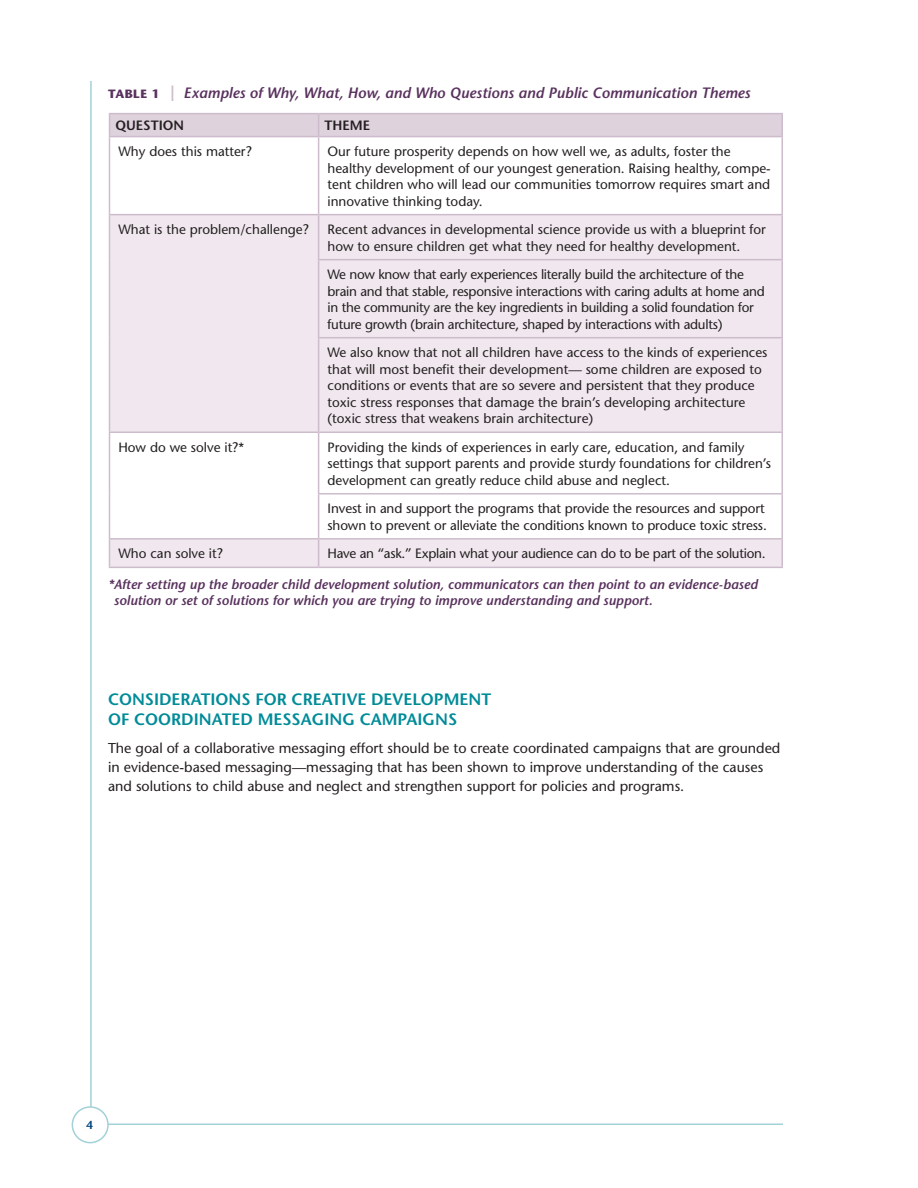
<style>
.page{position:relative;width:918px;height:1188px;background:#fff}
.page>*{position:absolute;margin:0;border:0;box-sizing:border-box;transform-origin:0 0}
.Subhed{font:600 16.5px/19.8px "Stone Sans";color:#008b98}
.Figure___Table_headl{font:italic 600 15px "Stone Sans";color:#59325e}
.Body_copy{font:14.25px/18.9px "Stone Sans";color:#231f20}
.t1{font:13.5px/16.5px "Stone Sans";color:#231f20}
.t2{font:13.5px/16.5px "Stone Sans";letter-spacing:-.02em;color:#231f20}
.Figure___Table_headl-2{font:italic 600 13.5px/16.2px "Stone Sans";color:#59325e}
.t3{font:600 13.5px "Stone Sans";color:#231f20}
.t4{font:600 11.7px "Stone Sans";color:#00467f}
.s1{font-weight:700;font-style:normal;font-size:12px}
.s2{font-size:21px;color:#cdbdcc}
</style>
<div class="page">
<hr style="left:90px;top:81px;width:2px;height:1043px;background:#a3d1d8">
<hr style="left:90px;top:1124px;width:693px;height:1px;background:#a3d1d8">
<div style="left:72px;top:1107px;width:36px;height:36px;background:#fff;border-radius:50%"></div>
<div style="left:72px;top:1106px;width:37px;height:37px;border:2px solid #a3d1d8;border-radius:50%"></div>
<svg style="left:110px;top:215px;width:672px;height:352px;fill:#f0e8ee"></svg>
<hr style="left:318px;top:137px;width:1px;height:77px;background:#cdbdcc">
<hr style="left:318px;top:433px;width:1px;height:60px;background:#cdbdcc">
<hr style="left:109px;top:538px;width:210px;height:2px;background:#cdbdcc">
<svg style="left:318px;top:540px;width:1px;height:27px"></svg>
<hr style="left:109px;top:113px;width:210px;height:1px;background:#cdbdcc">
<hr style="left:109px;top:433px;width:1px;height:61px;background:#cdbdcc">
<hr style="left:109px;top:494px;width:1px;height:44px;background:#cdbdcc">
<hr style="left:319px;top:113px;width:464px;height:1px;background:#cdbdcc">
<div style="left:109px;top:114px;width:674px;height:23px;background:#ded2dd"></div>
<hr style="left:109px;top:137px;width:1px;height:77px;background:#cdbdcc">
<hr style="left:782px;top:137px;width:1px;height:77px;background:#cdbdcc">
<hr style="left:782px;top:260px;width:1px;height:77px;background:#cdbdcc">
<hr style="left:782px;top:433px;width:1px;height:60px;background:#cdbdcc">
<svg style="left:109px;top:540px;width:1px;height:27px"></svg>
<hr style="left:109px;top:567px;width:210px;height:1px;background:#cdbdcc">
<svg style="left:782px;top:540px;width:1px;height:27px"></svg>
<hr style="left:319px;top:567px;width:464px;height:1px;background:#cdbdcc">
<hr style="left:318px;top:493px;width:465px;height:2px;background:#cdbdcc">
<hr style="left:318px;top:495px;width:1px;height:43px;background:#cdbdcc">
<hr style="left:782px;top:495px;width:1px;height:43px;background:#cdbdcc">
<hr style="left:319px;top:538px;width:464px;height:2px;background:#cdbdcc">
<hr style="left:318px;top:337px;width:465px;height:1px;background:#cdbdcc">
<hr style="left:782px;top:338px;width:1px;height:94px;background:#cdbdcc">
<hr style="left:319px;top:432px;width:464px;height:1px;background:#cdbdcc">
<hr style="left:319px;top:214px;width:464px;height:1px;background:#cdbdcc">
<hr style="left:782px;top:215px;width:1px;height:44px;background:#cdbdcc">
<hr style="left:318px;top:259px;width:465px;height:1px;background:#cdbdcc">
<hr style="left:109px;top:214px;width:210px;height:1px;background:#cdbdcc">
<hr style="left:109px;top:215px;width:1px;height:45px;background:#cdbdcc">
<hr style="left:318px;top:215px;width:1px;height:44px;background:#cdbdcc">
<hr style="left:109px;top:260px;width:1px;height:78px;background:#cdbdcc">
<hr style="left:318px;top:260px;width:1px;height:77px;background:#cdbdcc">
<hr style="left:109px;top:338px;width:1px;height:94px;background:#cdbdcc">
<hr style="left:318px;top:338px;width:1px;height:94px;background:#cdbdcc">
<hr style="left:109px;top:432px;width:210px;height:1px;background:#cdbdcc">
<p class="Figure___Table_headl" style="left:108px;top:83px;width:644px"><span class="s1">TABLE 1</span> <span class="s2">|</span> Examples of Why, What, How, and Who Questions and Public Communication Themes</p>
<p class="t3" style="left:116px;top:117px;width:70px">QUESTION</p>
<p class="t3" style="left:325px;top:117px;width:47px">THEME</p>
<p class="t1" style="left:118px;top:143px;width:135px">Why does this matter?</p>
<p class="t1" style="left:328px;top:143px;width:445px">Our future prosperity depends on how well we, as adults, foster the healthy development of our youngest generation. Raising healthy, compe&shy;tent children who will lead our communities tomorrow requires smart and innovative thinking today.</p>
<p class="t1" style="left:118px;top:221px;width:192px">What is the problem/challenge?</p>
<p class="t1" style="left:328px;top:221px;width:440px">Recent advances in developmental science provide us with a blueprint for how to ensure children get what they need for healthy development.</p>
<p class="t2" style="left:328px;top:266px;width:439px">We now know that early experiences literally build the architecture of the brain and that stable, responsive interactions with caring adults at home and in the community are the key ingredients in building a solid foundation for future growth (brain architecture, shaped by interactions with adults)</p>
<p class="t1" style="left:328px;top:344px;width:441px">We also know that not all children have access to the kinds of experiences that will most benefit their development— some children are exposed to conditions or events that are so severe and persistent that they produce toxic stress responses that damage the brain’s developing architecture (toxic stress that weakens brain architecture)</p>
<p class="t1" style="left:118px;top:439px;width:127px">How do we solve it?*</p>
<p class="t1" style="left:328px;top:439px;width:445px">Providing the kinds of experiences in early care, education, and family settings that support parents and provide sturdy foundations for children’s development can greatly reduce child abuse and neglect.</p>
<p class="t1" style="left:328px;top:500px;width:441px">Invest in and support the programs that provide the resources and support shown to prevent or alleviate the conditions known to produce toxic stress.</p>
<p class="t1" style="left:118px;top:545px;width:106px">Who can solve it?</p>
<p class="t2" style="left:328px;top:545px;width:440px">Have an “ask.” Explain what your audience can do to be part of the solution.</p>
<p class="Figure___Table_headl-2" style="left:114px;top:576px;width:646px;text-indent:-6px">*After setting up the broader child development solution, communicators can then point to an evidence-based solution or set of solutions for which you are trying to improve understanding and support.</p>
<p class="Subhed" style="left:108px;top:689px;width:385px">CONSIDERATIONS FOR CREATIVE DEVELOPMENT<br>OF COORDINATED MESSAGING CAMPAIGNS</p>
<p class="Body_copy" style="left:108px;top:739px;width:674px">The goal of a collaborative messaging effort should be to create coordinated campaigns that are grounded in evidence-based messaging—messaging that has been shown to improve understanding of the causes and solutions to child abuse and neglect and strengthen support for policies and programs.</p>
<p class="t4" style="left:86px;top:1118px;width:8px">4</p>
</div>
